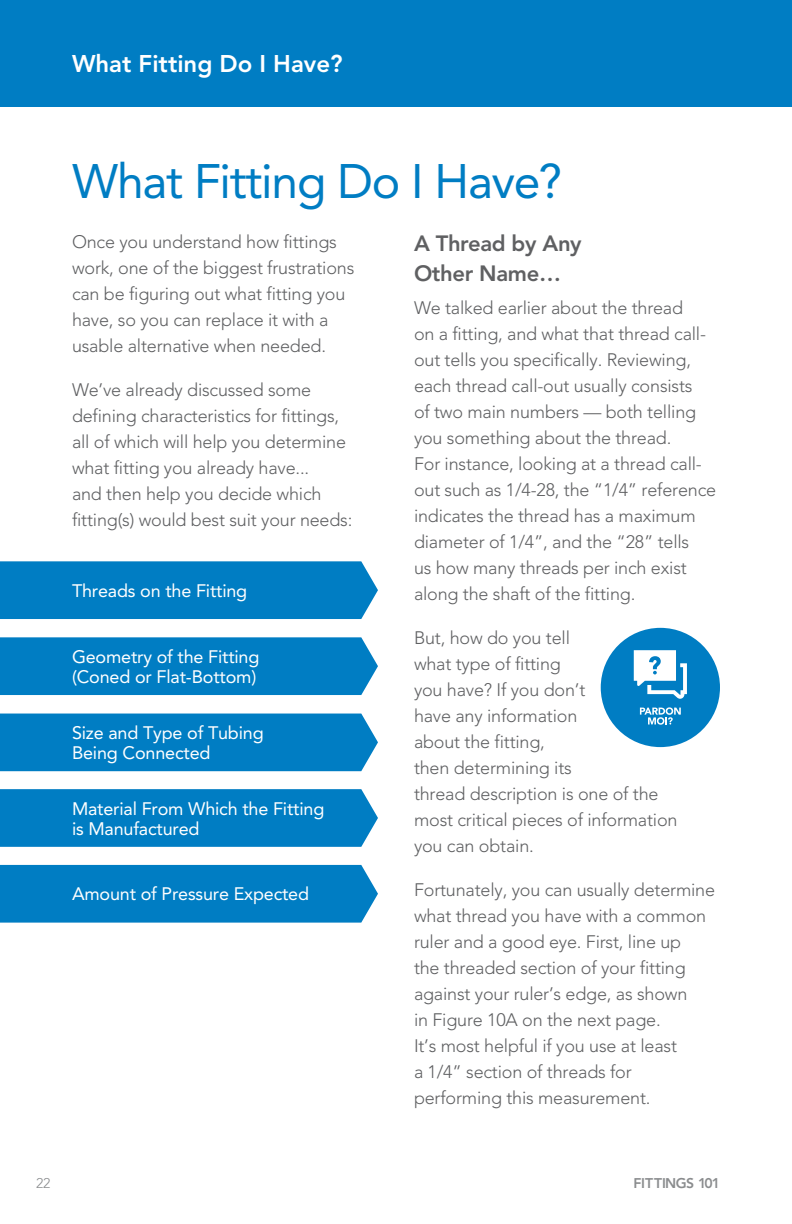
<style>
.page{position:relative;width:792px;height:1224px;background:#fff}
.page>*{position:absolute;margin:0;border:0;box-sizing:border-box;transform-origin:0 0}
.t1{font:48px "Avenir LT Std";letter-spacing:-.025em;color:#007dc3}
.t2{font:800 24px "Avenir LT Std";color:#fff}
.t3{font:800 22px/30px "Avenir LT Std";letter-spacing:-.015em;color:#5f6062}
.t4{font:300 18px/26px "Avenir LT Std";letter-spacing:-.01em;color:#5f6062}
.t5{font:18px/20px "Avenir LT Std";letter-spacing:-.01em;color:#fff}
.t6{font:800 14px "Avenir LT Std";letter-spacing:-.04em;color:#8a8c8e}
.t7{font:300 14px "Avenir LT Std";color:#8a8c8e}
</style>
<div class="page">
<div style="left:0;top:0;width:792px;height:108px;background:#007dc3"></div>
<div style="left:0;top:107px;width:792px;height:123px;background:#fff"></div>
<div style="left:0;top:561px;width:378px;height:58px;background:#007dc3"></div>
<div style="left:0;top:637px;width:378px;height:58px;background:#007dc3"></div>
<div style="left:0;top:714px;width:378px;height:57px;background:#007dc3"></div>
<div style="left:0;top:789px;width:378px;height:58px;background:#007dc3"></div>
<div style="left:0;top:865px;width:378px;height:58px;background:#007dc3"></div>
<div style="left:601px;top:628px;width:119px;height:119px;background:#007dc3;border-radius:50%"></div>
<svg style="left:640px;top:707px;width:41px;height:18px"></svg>
<svg style="left:634px;top:650px;width:53px;height:49px"></svg>
<h2 class="t2" style="left:72px;top:49px;width:272px">What Fitting Do I Have?</h2>
<h1 class="t1" style="left:72px;top:154px;width:492px">What Fitting Do I Have?</h1>
<p class="t4" style="left:72px;top:229px;width:284px">Once you understand how fittings work, one of the biggest frustrations can be figuring out what fitting you have, so you can replace it with a usable alternative when needed.</p>
<p class="t4" style="left:72px;top:377px;width:282px">We’ve already discussed some defining characteristics for fittings, all of which will help you determine what fitting you already have...<br>and then help you decide which fitting(s) would best suit your needs:</p>
<p class="t3" style="left:414px;top:229px;width:169px">A Thread by Any<br>Other Name…</p>
<p class="t4" style="left:414px;top:295px;width:304px">We talked earlier about the thread<br>on a fitting, and what that thread call&shy;out tells you specifically. Reviewing, each thread call-out usually consists<br>of two main numbers — both telling you something about the thread.<br>For instance, looking at a thread call&shy;out such as 1/4-28, the “1/4” reference indicates the thread has a maximum diameter of 1/4”, and the “28” tells<br>us how many threads per inch exist along the shaft of the fitting.</p>
<p class="t4" style="left:414px;top:625px;width:265px">But, how do you tell<br>what type of fitting<br>you have? If you don’t<br>have any information<br>about the fitting,<br>then determining its<br>thread description is one of the most critical pieces of information you can obtain.</p>
<p class="t4" style="left:414px;top:877px;width:303px">Fortunately, you can usually determine what thread you have with a common ruler and a good eye. First, line up<br>the threaded section of your fitting against your ruler’s edge, as shown<br>in Figure 10A on the next page.<br>It’s most helpful if you use at least<br>a 1/4” section of threads for performing this measurement.</p>
<p class="t5" style="left:72px;top:581px;width:177px">Threads on the Fitting</p>
<p class="t5" style="left:72px;top:647px;width:189px">Geometry of the Fitting (Coned or Flat-Bottom)</p>
<p class="t5" style="left:72px;top:723px;width:193px">Size and Type of Tubing<br>Being Connected</p>
<p class="t5" style="left:72px;top:798px;width:254px">Material From Which the Fitting is Manufactured</p>
<p class="t5" style="left:72px;top:884px;width:239px">Amount of Pressure Expected</p>
<p class="t7" style="left:36px;top:1175px;width:16px">22</p>
<p class="t6" style="left:634px;top:1175px;width:88px">FITTINGS 101</p>
</div>
